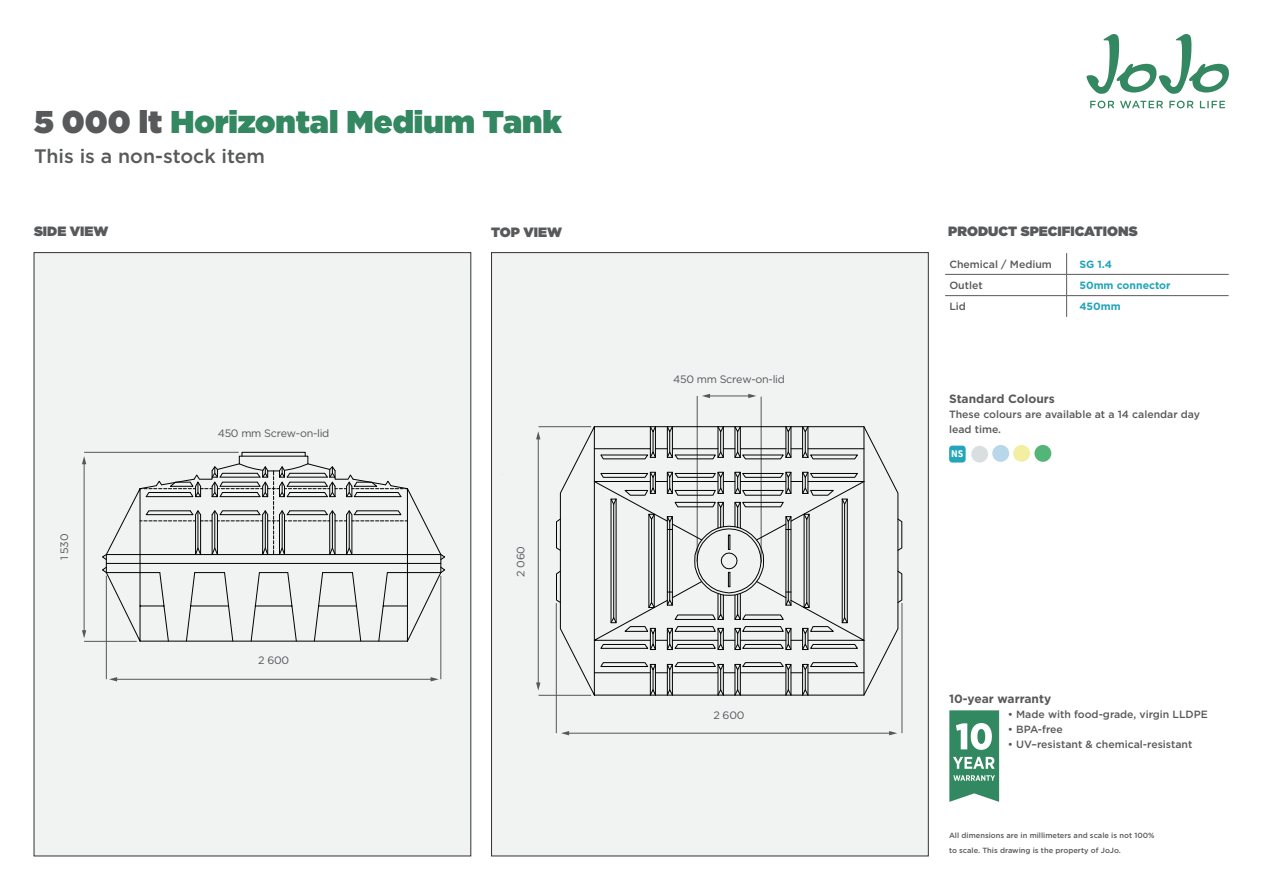
<style>
.page{position:relative;width:1263px;height:893px;background:#fff}
.page>*{position:absolute;margin:0;border:0;box-sizing:border-box;transform-origin:0 0}
.t1{font:900 31.5px "Gotham";color:#338761}
.t2{font:500 19.5px "Gotham";color:#58595b}
.t3{font:900 13.5px "Gotham";color:#58595b}
.t4{font:700 12px "Gotham";color:#58595b}
.t5{font:10.8px "Gotham";letter-spacing:-.025em;color:#52575a}
.t6{font:500 10.5px/15px "Gotham";color:#58595b}
.t7{font:700 10.5px "Gotham";color:#23a5b9}
.t8{font:700 10.2px "Source Sans Pro";color:#fff}
.t9{font:500 7.5px/15px "Gotham";color:#58595b}
.s1{color:#58595b}
</style>
<div class="page">
<div style="left:34px;top:253px;width:437px;height:603px;background:#f1f2f2"></div>
<hr style="left:84px;top:452px;width:155px;height:1px;background:#52575a">
<hr style="left:106px;top:576px;width:1px;height:103px;background:#52575a">
<hr style="left:441px;top:576px;width:1px;height:103px;background:#52575a">
<hr style="left:84px;top:641px;width:53px;height:1px;background:#52575a">
<svg style="left:105px;top:489px;width:337px;height:153px"></svg>
<div style="left:241px;top:452px;width:65px;height:5px;border:1px solid #010101"></div>
<svg style="left:139px;top:455px;width:269px;height:104px"></svg>
<svg style="left:102px;top:553px;width:6px;height:21px"></svg>
<svg style="left:440px;top:553px;width:5px;height:21px"></svg>
<hr style="left:106px;top:554px;width:34px;height:1px;background:#010101">
<hr style="left:106px;top:572px;width:34px;height:1px;background:#010101">
<hr style="left:106px;top:563px;width:34px;height:1px;background:#010101">
<hr style="left:407px;top:554px;width:34px;height:1px;background:#010101">
<hr style="left:407px;top:572px;width:34px;height:1px;background:#010101">
<hr style="left:407px;top:563px;width:34px;height:1px;background:#010101">
<hr style="left:84px;top:463px;width:1px;height:169px;background:#52575a">
<svg style="left:82px;top:456px;width:4px;height:8px"></svg>
<svg style="left:82px;top:630px;width:4px;height:8px"></svg>
<hr style="left:116px;top:679px;width:316px;height:1px;background:#52575a">
<svg style="left:431px;top:677px;width:8px;height:4px"></svg>
<svg style="left:109px;top:677px;width:8px;height:4px"></svg>
<div style="left:492px;top:253px;width:436px;height:603px;background:#f1f2f2"></div>
<hr style="left:697px;top:396px;width:1px;height:166px;background:#52575a">
<hr style="left:761px;top:397px;width:1px;height:165px;background:#52575a">
<hr style="left:538px;top:426px;width:53px;height:1px;background:#52575a">
<hr style="left:556px;top:603px;width:1px;height:130px;background:#52575a">
<hr style="left:902px;top:603px;width:1px;height:130px;background:#52575a">
<hr style="left:538px;top:695px;width:53px;height:1px;background:#52575a">
<svg style="left:559px;top:426px;width:340px;height:270px"></svg>
<hr style="left:863px;top:427px;width:1px;height:268px;background:#010101">
<svg style="left:897px;top:518px;width:6px;height:34px"></svg>
<svg style="left:897px;top:570px;width:6px;height:34px"></svg>
<svg style="left:556px;top:518px;width:6px;height:34px"></svg>
<svg style="left:556px;top:570px;width:6px;height:34px"></svg>
<svg style="left:593px;top:448px;width:272px;height:226px"></svg>
<svg style="left:801px;top:426px;width:58px;height:34px"></svg>
<svg style="left:734px;top:425px;width:58px;height:35px"></svg>
<svg style="left:599px;top:426px;width:58px;height:34px"></svg>
<svg style="left:666px;top:425px;width:58px;height:35px"></svg>
<svg style="left:801px;top:662px;width:58px;height:34px"></svg>
<svg style="left:734px;top:662px;width:58px;height:34px"></svg>
<svg style="left:801px;top:471px;width:58px;height:180px"></svg>
<svg style="left:599px;top:662px;width:58px;height:34px"></svg>
<svg style="left:666px;top:662px;width:58px;height:34px"></svg>
<svg style="left:599px;top:471px;width:58px;height:180px"></svg>
<svg style="left:666px;top:471px;width:126px;height:180px"></svg>
<hr style="left:568px;top:733px;width:323px;height:1px;background:#52575a">
<svg style="left:889px;top:731px;width:8px;height:4px"></svg>
<svg style="left:561px;top:731px;width:8px;height:4px"></svg>
<hr style="left:538px;top:438px;width:1px;height:246px;background:#52575a">
<svg style="left:536px;top:682px;width:4px;height:9px"></svg>
<svg style="left:536px;top:431px;width:4px;height:8px"></svg>
<hr style="left:708px;top:396px;width:42px;height:1px;background:#52575a">
<svg style="left:702px;top:394px;width:8px;height:4px"></svg>
<svg style="left:748px;top:394px;width:8px;height:4px"></svg>
<svg style="left:1090px;top:101px;width:24px;height:7px"></svg>
<svg style="left:1120px;top:101px;width:43px;height:7px"></svg>
<svg style="left:1169px;top:101px;width:24px;height:7px"></svg>
<svg style="left:1200px;top:101px;width:25px;height:7px"></svg>
<svg style="left:1086px;top:34px;width:143px;height:60px"></svg>
<svg style="left:949px;top:710px;width:50px;height:92px"></svg>
<div style="left:949px;top:446px;width:17px;height:17px;background:#24a6ba;border-radius:3px"></div>
<div style="left:971px;top:446px;width:17px;height:17px;background:#d9dfe1;border-radius:50%"></div>
<div style="left:992px;top:445px;width:17px;height:17px;background:#b8d8ea;border-radius:8px"></div>
<div style="left:1013px;top:445px;width:17px;height:17px;background:#f3efa2;border-radius:8px"></div>
<div style="left:1034px;top:445px;width:17px;height:17px;background:#54b578;border-radius:8px"></div>
<hr style="left:945px;top:274px;width:121px;height:1px;background:#58595b">
<hr style="left:1066px;top:274px;width:162px;height:1px;background:#58595b">
<hr style="left:945px;top:295px;width:121px;height:1px;background:#58595b">
<hr style="left:1066px;top:295px;width:162px;height:1px;background:#58595b">
<svg style="left:1066px;top:253px;width:1px;height:64px"></svg>
<h1 class="t1" style="left:34px;top:99px;width:529px"><span class="s1">5 000 lt</span> Horizontal Medium Tank</h1>
<h2 class="t2" style="left:34px;top:143px;width:233px">This is a non-stock item</h2>
<p class="t3" style="left:34px;top:222px;width:76px">SIDE VIEW</p>
<p class="t3" style="left:491px;top:222px;width:72px">TOP VIEW</p>
<p class="t3" style="left:948px;top:222px;width:191px">PRODUCT SPECIFICATIONS</p>
<p class="t5" style="left:58px;top:560px;width:28px;rotate:-90deg">1 530</p>
<p class="t5" style="left:218px;top:426px;width:113px">450 mm Screw-on-lid</p>
<p class="t5" style="left:258px;top:653px;width:32px">2 600</p>
<p class="t5" style="left:514px;top:577px;width:32px;rotate:-90deg">2 060</p>
<p class="t5" style="left:673px;top:372px;width:113px">450 mm Screw-on-lid</p>
<p class="t5" style="left:713px;top:709px;width:32px">2 600</p>
<p class="t6" style="left:949px;top:257px;width:104px">Chemical / Medium</p>
<p class="t7" style="left:1079px;top:257px;width:34px">SG 1.4</p>
<p class="t6" style="left:949px;top:278px;width:35px">Outlet</p>
<p class="t7" style="left:1079px;top:279px;width:93px">50mm connector</p>
<p class="t6" style="left:949px;top:299px;width:18px">Lid</p>
<p class="t7" style="left:1079px;top:300px;width:43px">450mm</p>
<p class="t4" style="left:949px;top:390px;width:107px">Standard Colours</p>
<p class="t6" style="left:949px;top:406px;width:253px">These colours are available at a 14 calendar day lead time.</p>
<p class="t8" style="left:951px;top:447px;width:14px">NS</p>
<p class="t4" style="left:949px;top:690px;width:104px">10-year warranty</p>
<p class="t6" style="left:1008px;top:706px;width:202px">• Made with food-grade, virgin LLDPE</p>
<p class="t6" style="left:1008px;top:721px;width:57px">• BPA-free</p>
<p class="t6" style="left:1008px;top:736px;width:186px">• UV–resistant &amp; chemical-resistant</p>
<p class="t9" style="left:949px;top:827px;width:207px">All dimensions are in millimeters and scale is not 100% to scale. This drawing is the property of JoJo.</p>
</div>
